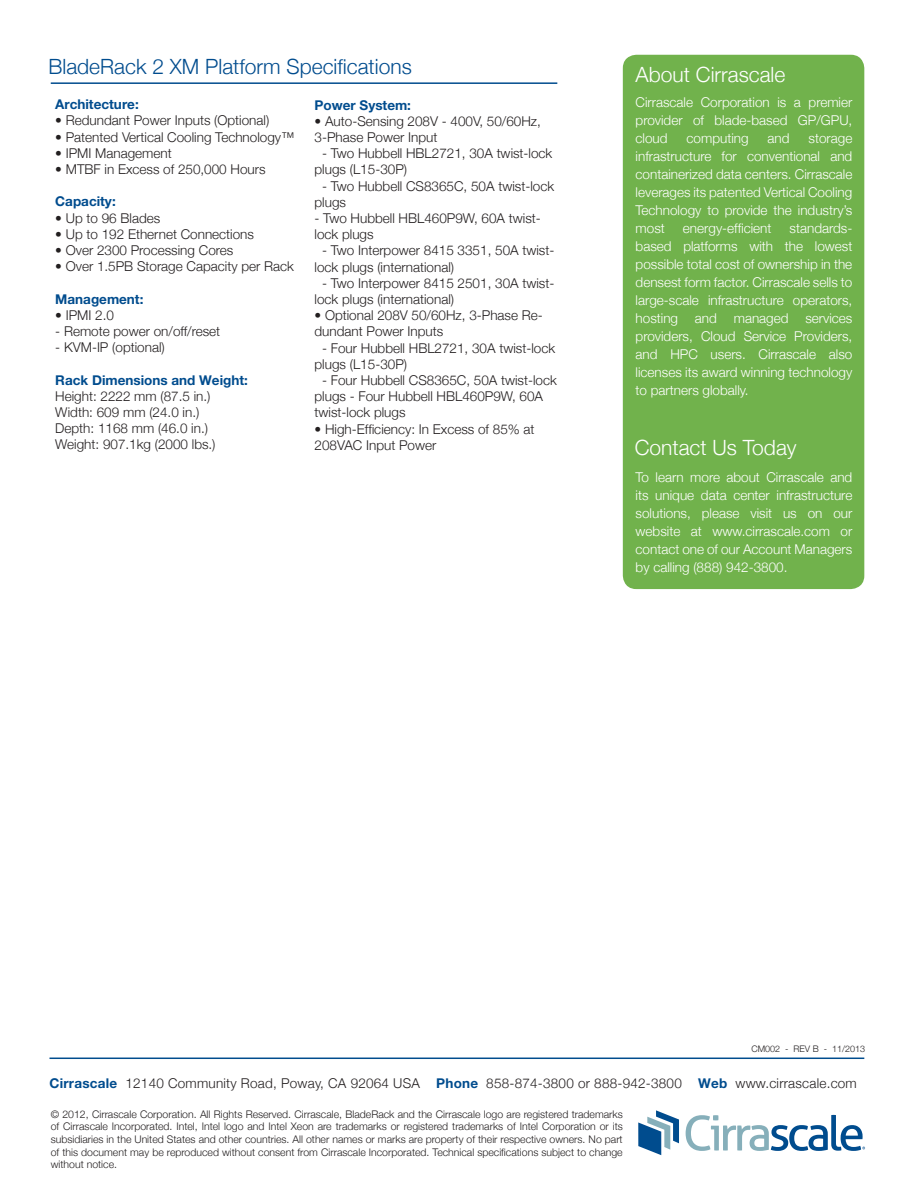
<style>
.page{position:relative;width:918px;height:1188px;background:#fff}
.page>*{position:absolute;margin:0;border:0;box-sizing:border-box;transform-origin:0 0}
.t1{font:300 21px "Helvetica Neue";color:#004c8e}
.t2{font:300 21px "Helvetica Neue";color:#fff}
.t3{font:300 13.5px/16.2px "Helvetica Neue";color:#231f20}
.t4{font:300 13.5px/18px "Helvetica Neue";color:#fff;text-align:justify}
.t5{font:700 13.5px "Helvetica Neue";color:#004c8e}
.t6{font:300 10.5px/12.6px "Helvetica Neue";color:#231f20;text-align:justify}
.t7{font:300 9px "Helvetica Neue";color:#231f20}
.s1{font-weight:700;color:#004c8e}
</style>
<div class="page">
<svg style="left:638px;top:1110px;width:41px;height:45px"></svg>
<svg style="left:686px;top:1115px;width:179px;height:36px"></svg>
<div style="left:623px;top:55px;width:241px;height:534px;background:#71b24c;border-radius:14px"></div>
<hr style="left:51px;top:82px;width:506px;height:2px;background:#004c8e">
<hr style="left:50px;top:1058px;width:814px;height:1px;background:#004c8e">
<p class="t1" style="left:48px;top:54px;width:365px">BladeRack 2 XM Platform Specifications</p>
<p class="t5" style="left:55px;top:96px;width:85px">Architecture:</p>
<p class="t3" style="left:55px;top:112px;width:216px">• Redundant Power Inputs (Optional)</p>
<p class="t3" style="left:55px;top:128px;width:241px">• Patented Vertical Cooling Technology™</p>
<p class="t3" style="left:55px;top:145px;width:118px">• IPMI Management</p>
<p class="t3" style="left:55px;top:161px;width:212px">• MTBF in Excess of 250,000 Hours</p>
<p class="t5" style="left:55px;top:193px;width:62px">Capacity:</p>
<p class="t3" style="left:55px;top:209px;width:107px">• Up to 96 Blades</p>
<p class="t3" style="left:55px;top:226px;width:200px">• Up to 192 Ethernet Connections</p>
<p class="t3" style="left:55px;top:242px;width:180px">• Over 2300 Processing Cores</p>
<p class="t3" style="left:55px;top:258px;width:240px">• Over 1.5PB Storage Capacity per Rack</p>
<p class="t5" style="left:55px;top:290px;width:90px">Management:</p>
<p class="t3" style="left:55px;top:307px;width:60px">• IPMI 2.0</p>
<p class="t3" style="left:55px;top:323px;width:167px">- Remote power on/off/reset</p>
<p class="t3" style="left:55px;top:339px;width:111px">- KVM-IP (optional)</p>
<p class="t5" style="left:55px;top:371px;width:194px">Rack Dimensions and Weight:</p>
<p class="t3" style="left:55px;top:388px;width:157px">Height: 2222 mm (87.5 in.)</p>
<p class="t3" style="left:55px;top:404px;width:146px">Width: 609 mm (24.0 in.)</p>
<p class="t3" style="left:55px;top:420px;width:154px">Depth: 1168 mm (46.0 in.)</p>
<p class="t3" style="left:55px;top:436px;width:162px">Weight: 907.1kg (2000 lbs.)</p>
<p class="t5" style="left:315px;top:96px;width:98px">Power System:</p>
<p class="t3" style="left:315px;top:113px;width:228px">• Auto-Sensing 208V - 400V, 50/60Hz,<br>3-Phase Power Input</p>
<p class="t3" style="left:315px;top:145px;width:239px;text-indent:8px">- Two Hubbell HBL2721, 30A twist-lock plugs (L15-30P)</p>
<p class="t3" style="left:315px;top:177px;width:241px;text-indent:8px">- Two Hubbell CS8365C, 50A twist-lock plugs</p>
<p class="t3" style="left:315px;top:210px;width:228px">- Two Hubbell HBL460P9W, 60A twist&shy;lock plugs</p>
<p class="t3" style="left:315px;top:242px;width:241px;text-indent:8px">- Two Interpower 8415 3351, 50A twist&shy;lock plugs (international)</p>
<p class="t3" style="left:315px;top:275px;width:241px;text-indent:8px">- Two Interpower 8415 2501, 30A twist&shy;lock plugs (international)</p>
<p class="t3" style="left:315px;top:307px;width:230px">• Optional 208V 50/60Hz, 3-Phase Re&shy;dundant Power Inputs</p>
<p class="t3" style="left:315px;top:339px;width:242px;text-indent:8px">- Four Hubbell HBL2721, 30A twist-lock plugs (L15-30P)</p>
<p class="t3" style="left:315px;top:372px;width:244px;text-indent:8px">- Four Hubbell CS8365C, 50A twist-lock plugs - Four Hubbell HBL460P9W, 60A twist-lock plugs</p>
<p class="t3" style="left:315px;top:420px;width:222px">• High-Efficiency: In Excess of 85% at<br>208VAC Input Power</p>
<p class="t2" style="left:636px;top:62px;width:151px">About Cirrascale</p>
<p class="t4" style="left:636px;top:93px;width:218px">Cirrascale Corporation is a premier provider of blade-based GP/GPU, cloud</p>
<p class="t4" style="left:687px;top:129px;width:64px">computing</p>
<p class="t4" style="left:768px;top:129px;width:24px">and</p>
<p class="t4" style="left:636px;top:129px;width:218px;text-indent:173px">storage infrastructure for conventional and containerized data centers. Cirrascale leverages its patented Vertical Cooling Technology to provide the industry’s most</p>
<p class="t4" style="left:636px;top:219px;width:218px;text-indent:154px">standards&shy;based platforms with the lowest possible total cost of ownership in the densest form factor. Cirrascale sells to large-scale infrastructure operators, hosting and managed services providers, Cloud Service Providers, and HPC users. Cirrascale also licenses its award winning technology to partners globally.</p>
<p class="t4" style="left:683px;top:219px;width:90px">energy-efficient</p>
<p class="t2" style="left:635px;top:435px;width:163px">Contact Us Today</p>
<p class="t4" style="left:636px;top:468px;width:218px">To learn more about Cirrascale and its unique data center infrastructure solutions, please visit us on our website at www.cirrascale.com or contact one of our Account Managers by calling (888) 942-3800.</p>
<p class="t7" style="left:751px;top:1043px;width:115px">CM002 - REV B - 11/2013</p>
<p class="t3" style="left:50px;top:1075px;width:809px"><span class="s1">Cirrascale</span> 12140 Community Road, Poway, CA 92064 USA <span class="s1">Phone</span> 858-874-3800 or 888-942-3800 <span class="s1">Web</span> www.cirrascale.com</p>
<p class="t6" style="left:51px;top:1107px;width:574px">© 2012, Cirrascale Corporation. All Rights Reserved. Cirrascale, BladeRack and the Cirrascale logo are registered trademarks of Cirrascale Incorporated. Intel, Intel logo and Intel Xeon are trademarks or registered trademarks of Intel Corporation or its subsidiaries in the United States and other countries. All other names or marks are property of their respective owners. No part of this document may be reproduced without consent from Cirrascale Incorporated. Technical specifications subject to change without notice.</p>
</div>
